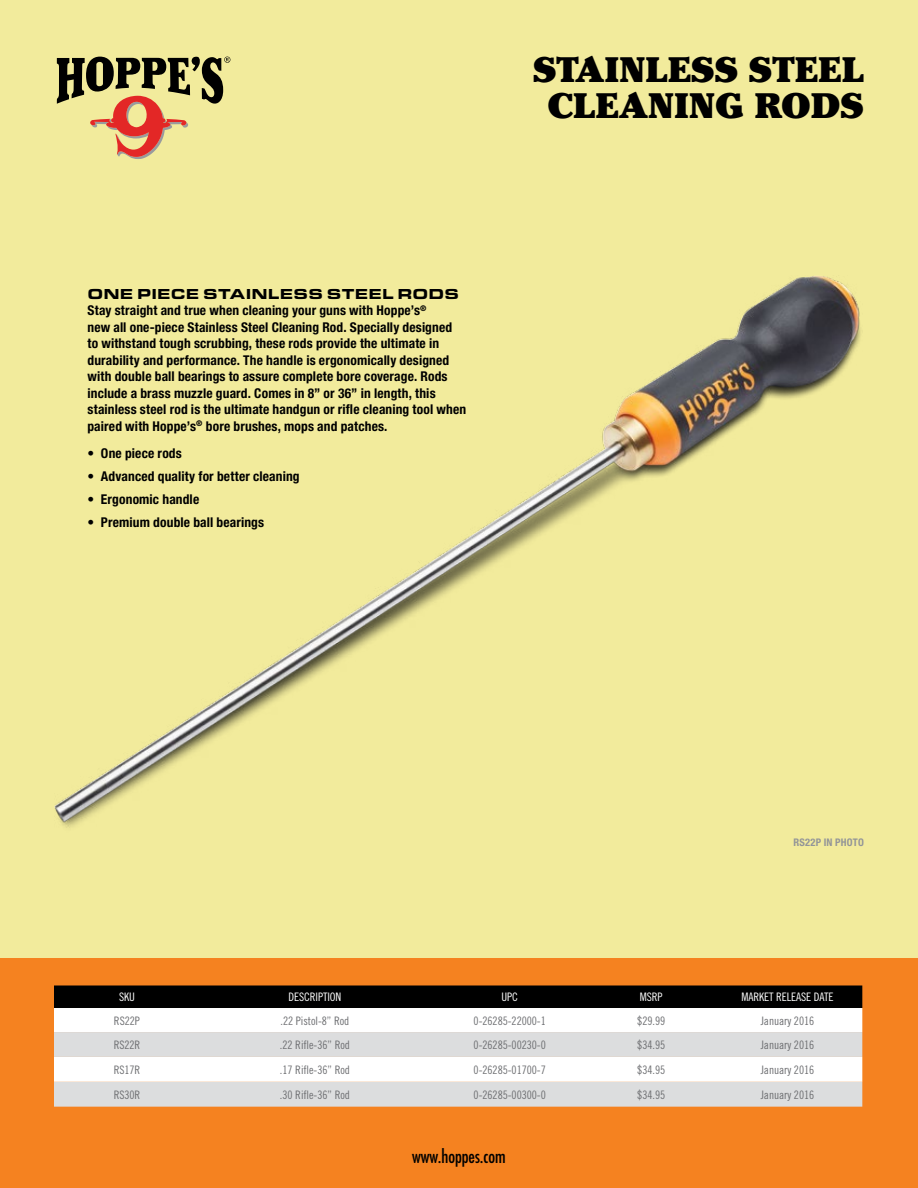
<style>
.page{position:relative;width:918px;height:1188px;background:#f2eb9c}
.page>*{position:absolute;margin:0;border:0;box-sizing:border-box;transform-origin:0 0}
.t1{font:900 35.25px/36.8px "Cheltenham";color:#000;text-align:center}
.t2{font:condensed 18px "Futura";color:#000}
.t3{font:15px "Eurostile T Blac Exte";letter-spacing:.01em;color:#000}
.t4{font:700 condensed 13.5px/16.5px "Helvetica Neue";letter-spacing:.01em;color:#000}
.t5{font:11.7px "Trade Gothic Cond Eighteen";letter-spacing:-.005em;color:#6d6e71}
.t6{font:11.7px "Trade Gothic Cond Eighteen";letter-spacing:-.01em;color:#fff}
.t7{font:700 condensed 10.5px "Helvetica Neue";letter-spacing:.02em;color:#939598}
</style>
<div class="page">
<div style="left:0;top:958px;width:918px;height:230px;background:#f58220"></div>
<img style="left:54px;top:276px;width:807px;height:552px">
<svg style="left:54px;top:986px;width:808px;height:46px;background:#848484"></svg>
<div style="left:54px;top:1032px;width:808px;height:75px;background:#dcddde"></div>
<div style="left:54px;top:1057px;width:808px;height:25px;background:#fff"></div>
<svg style="left:57px;top:56px;width:173px;height:103px"></svg>
<p class="t3" style="left:87px;top:285px;width:373px">ONE PIECE STAINLESS STEEL RODS</p>
<p class="t4" style="left:87px;top:302px;width:380px">Stay straight and true when cleaning your guns with Hoppe’s<sup>®<br></sup>new all one-piece Stainless Steel Cleaning Rod. Specially designed to withstand tough scrubbing, these rods provide the ultimate in durability and performance. The handle is ergonomically designed with double ball bearings to assure complete bore coverage. Rods include a brass muzzle guard. Comes in 8” or 36” in length, this stainless steel rod is the ultimate handgun or rifle cleaning tool when paired with Hoppe’s<sup>®</sup> bore brushes, mops and patches.</p>
<p class="t4" style="left:87px;top:444px;width:96px">• One piece rods</p>
<p class="t4" style="left:87px;top:468px;width:214px">• Advanced quality for better cleaning</p>
<p class="t4" style="left:87px;top:491px;width:113px">• Ergonomic handle</p>
<p class="t4" style="left:87px;top:514px;width:178px">• Premium double ball bearings</p>
<h1 class="t1" style="left:533px;top:51px;width:332px">STAINLESS STEEL<br>CLEANING RODS</h1>
<p class="t7" style="left:793px;top:836px;width:72px">RS22P IN PHOTO</p>
<p class="t6" style="left:119px;top:990px;width:17px">SKU</p>
<p class="t6" style="left:289px;top:990px;width:54px">DESCRIPTION</p>
<p class="t6" style="left:502px;top:990px;width:18px">UPC</p>
<p class="t6" style="left:640px;top:990px;width:24px">MSRP</p>
<p class="t6" style="left:741px;top:990px;width:94px">MARKET RELEASE DATE</p>
<p class="t5" style="left:114px;top:1013px;width:28px">RS22P</p>
<p class="t5" style="left:281px;top:1013px;width:70px">.22 Pistol-8” Rod</p>
<p class="t5" style="left:474px;top:1013px;width:74px">0-26285-22000-1</p>
<p class="t5" style="left:637px;top:1013px;width:29px">$29.99</p>
<p class="t5" style="left:761px;top:1013px;width:55px">January 2016</p>
<p class="t5" style="left:114px;top:1038px;width:28px">RS22R</p>
<p class="t5" style="left:280px;top:1038px;width:72px">.22 Rifle-36” Rod</p>
<p class="t5" style="left:474px;top:1038px;width:74px">0-26285-00230-0</p>
<p class="t5" style="left:637px;top:1038px;width:29px">$34.95</p>
<p class="t5" style="left:761px;top:1038px;width:55px">January 2016</p>
<p class="t5" style="left:114px;top:1063px;width:28px">RS17R</p>
<p class="t5" style="left:280px;top:1063px;width:72px">.17 Rifle-36” Rod</p>
<p class="t5" style="left:474px;top:1063px;width:74px">0-26285-01700-7</p>
<p class="t5" style="left:637px;top:1063px;width:29px">$34.95</p>
<p class="t5" style="left:761px;top:1063px;width:55px">January 2016</p>
<p class="t5" style="left:114px;top:1088px;width:28px">RS30R</p>
<p class="t5" style="left:280px;top:1088px;width:72px">.30 Rifle-36” Rod</p>
<p class="t5" style="left:474px;top:1088px;width:74px">0-26285-00300-0</p>
<p class="t5" style="left:637px;top:1088px;width:29px">$34.95</p>
<p class="t5" style="left:761px;top:1088px;width:55px">January 2016</p>
<h2 class="t2" style="left:412px;top:1145px;width:95px">www.hoppes.com</h2>
</div>
